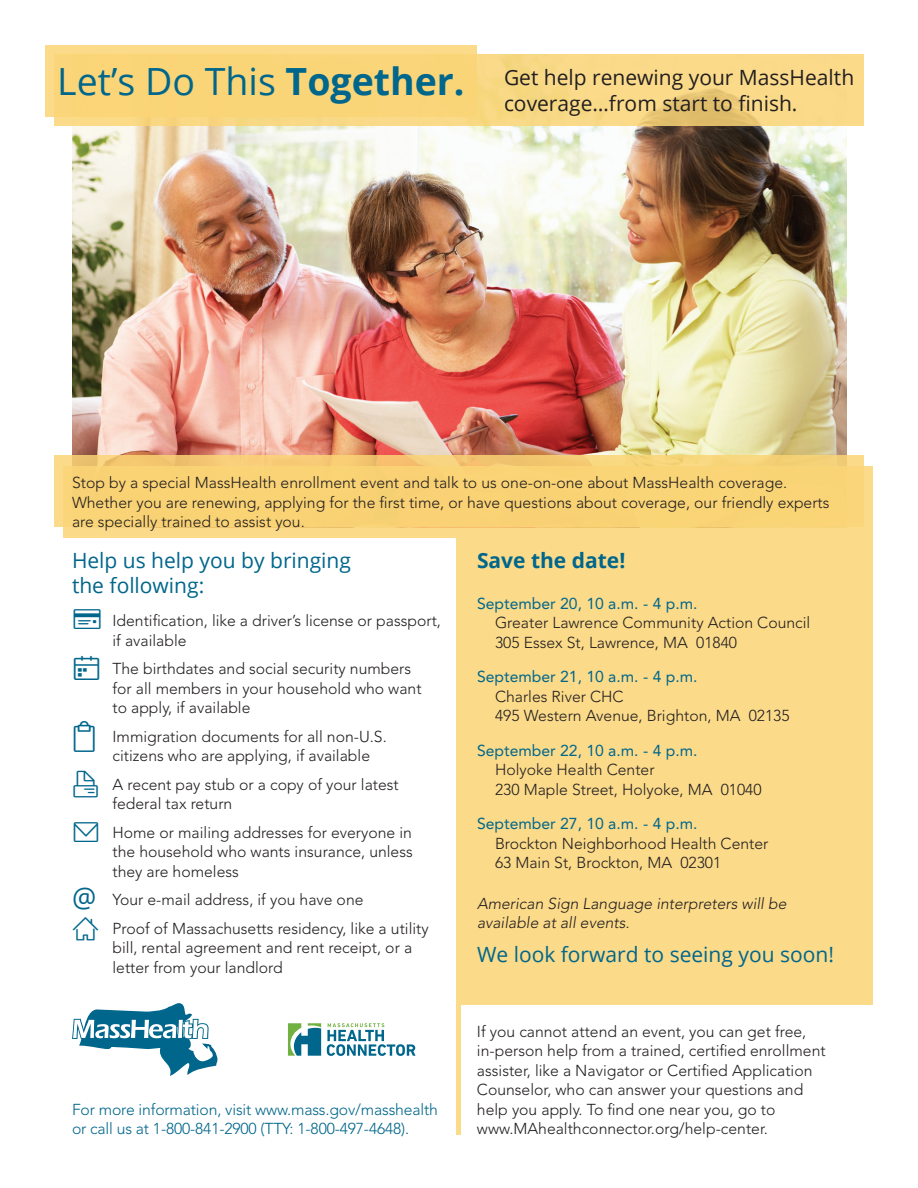
<style>
.page{position:relative;width:918px;height:1188px;background:#fff}
.page>*{position:absolute;margin:0;border:0;box-sizing:border-box;transform-origin:0 0}
.t1{font:21px/25.2px "Open Sans";color:#231f20}
.t2{font:21px/25.2px "Open Sans";color:#00668b}
.t3{font:700 21px "Open Sans";color:#00668b}
.t4{font:300 15.75px/19.5px "Avenir LT Std";color:#231f20}
.t5{font:15.75px "Avenir LT Std";color:#00668b}
.t6{font:300 15.75px/19.5px "Avenir LT Std";letter-spacing:-.01em;color:#00668b}
.t7{font:italic 300 15.75px/19.5px "Avenir LT Std";color:#231f20}
.s1{font-size:37.5px;color:#00668b}
.s2{font-weight:700;font-size:37.5px;color:#00668b}
.s3{color:#00668b}
.s4{font-family:"Open Sans";font-weight:400;font-size:27px;color:#00668b}
</style>
<div class="page">
<img style="left:72px;top:126px;width:774px;height:329px">
<svg style="left:54px;top:54px;width:810px;height:72px;background:#f7d685"></svg>
<div style="left:45px;top:45px;width:432px;height:72px;background:#fbd576"></div>
<svg style="left:54px;top:455px;width:810px;height:72px;background:#f5cd77"></svg>
<div style="left:63px;top:466px;width:810px;height:72px;background:#fbd576"></div>
<hr style="left:457px;top:538px;width:4px;height:597px;background:#fbda89">
<div style="left:461px;top:538px;width:412px;height:466px;background:#fbda89"></div>
<svg style="left:72px;top:1003px;width:146px;height:73px"></svg>
<svg style="left:327px;top:1023px;width:89px;height:33px"></svg>
<svg style="left:288px;top:1023px;width:33px;height:33px"></svg>
<h1 class="t1" style="left:504px;top:65px;width:352px;text-indent:-447px"><span class="s1">Let’s Do This</span> <span class="s2">Together.</span> Get help renewing your MassHealth coverage…from start to finish.</h1>
<p class="t4" style="left:72px;top:473px;width:759px">Stop by a special MassHealth enrollment event and talk to us one-on-one about MassHealth coverage.<br>Whether you are renewing, applying for the first time, or have questions about coverage, our friendly experts are specially trained to assist you.</p>
<h1 class="t2" style="left:72px;top:547px;width:281px">Help us help you by bringing the following:</h1>
<p class="t4" style="left:112px;top:611px;width:330px;text-indent:-40px"><span class="s3">●</span> Identification, like a driver’s license or passport, if available</p>
<p class="t4" style="left:112px;top:659px;width:311px">The birthdates and social security numbers for all members in your household who want to apply, if available</p>
<p class="t4" style="left:112px;top:727px;width:276px">Immigration documents for all non-U.S. citizens who are applying, if available</p>
<p class="t4" style="left:112px;top:775px;width:288px">A recent pay stub or a copy of your latest federal tax return</p>
<p class="t4" style="left:112px;top:823px;width:302px;text-align:justify;text-indent:-40px"><span class="s3">→</span> Home or mailing addresses for everyone in the household who wants insurance, unless they are homeless</p>
<p class="t4" style="left:112px;top:886px;width:318px;line-height:28.5px;text-indent:-40px"><span class="s4">@</span> Your e-mail address, if you have one<br>Proof of Massachusetts residency, like a utility</p>
<p class="t4" style="left:112px;top:938px;width:301px">bill, rental agreement and rent receipt, or a letter from your landlord</p>
<h1 class="t3" style="left:477px;top:546px;width:150px">Save the date!</h1>
<p class="t5" style="left:477px;top:594px;width:222px">September 20, 10 a.m. - 4 p.m.</p>
<p class="t4" style="left:495px;top:613px;width:317px">Greater Lawrence Community Action Council<br>305 Essex St, Lawrence, MA 01840</p>
<p class="t5" style="left:477px;top:667px;width:222px">September 21, 10 a.m. - 4 p.m.</p>
<p class="t4" style="left:495px;top:686px;width:296px">Charles River CHC<br>495 Western Avenue, Brighton, MA 02135</p>
<p class="t5" style="left:477px;top:741px;width:222px">September 22, 10 a.m. - 4 p.m.</p>
<p class="t4" style="left:495px;top:760px;width:268px">Holyoke Health Center<br>230 Maple Street, Holyoke, MA 01040</p>
<p class="t5" style="left:477px;top:814px;width:222px">September 27, 10 a.m. - 4 p.m.</p>
<p class="t4" style="left:495px;top:833px;width:275px">Brockton Neighborhood Health Center<br>63 Main St, Brockton, MA 02301</p>
<p class="t7" style="left:477px;top:894px;width:311px">American Sign Language interpreters will be available at all events.</p>
<h1 class="t2" style="left:477px;top:942px;width:358px">We look forward to seeing you soon!</h1>
<p class="t6" style="left:72px;top:1099px;width:367px">For more information, visit www.mass.gov/masshealth or call us at 1-800-841-2900 (TTY: 1-800-497-4648).</p>
<p class="t4" style="left:477px;top:1021px;width:350px">If you cannot attend an event, you can get free, in-person help from a trained, certified enrollment assister, like a Navigator or Certified Application Counselor, who can answer your questions and help you apply. To find one near you, go to www.MAhealthconnector.org/help-center.</p>
</div>
